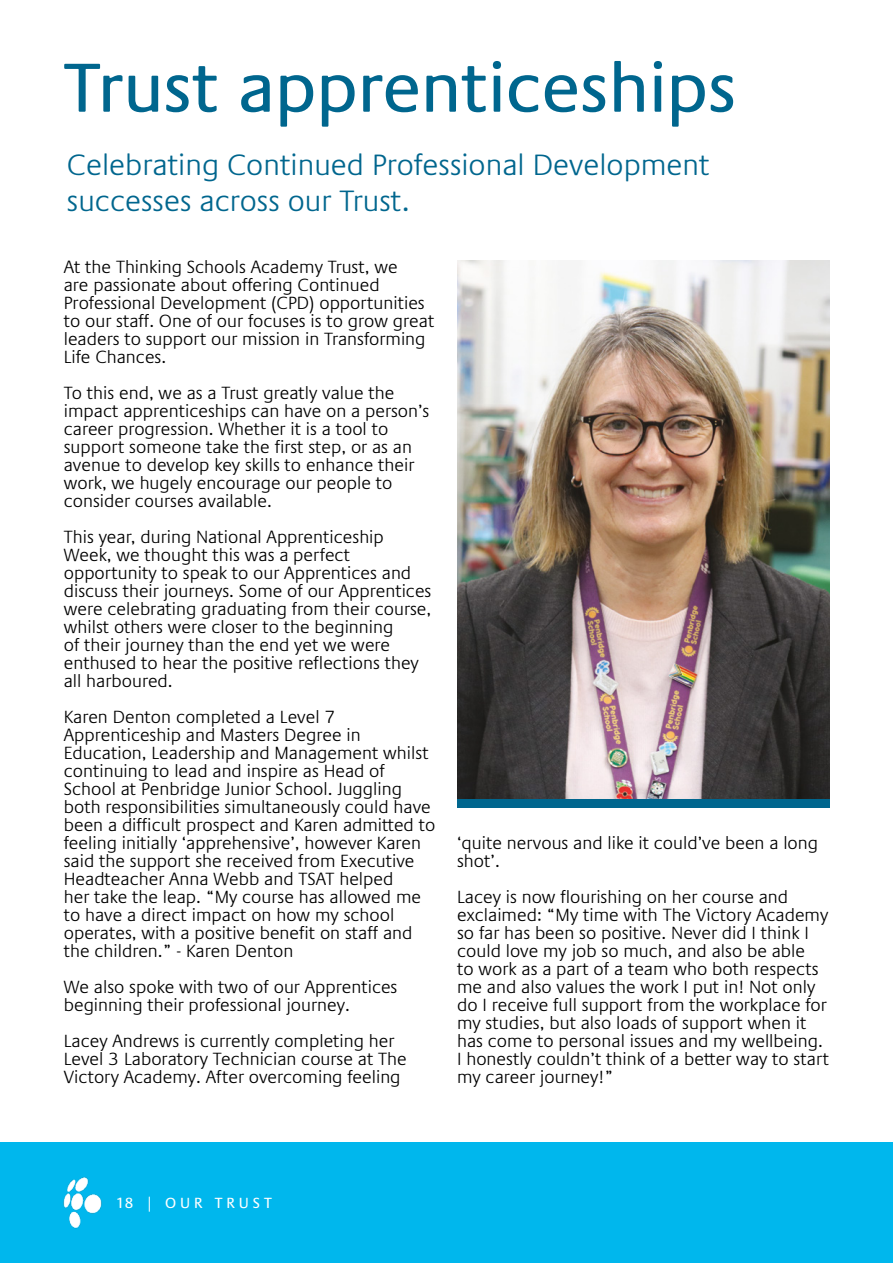
<style>
.page{position:relative;width:893px;height:1263px;background:#fff}
.page>*{position:absolute;margin:0;border:0;box-sizing:border-box;transform-origin:0 0}
.t1{font:70.5px "Praxis LT Pro";color:#00668e}
.t2{font:300 30px/36px "Praxis LT Pro";color:#00668e}
.t3{font:300 18px/18px "Praxis LT Pro";color:#000}
.t4{font:15px "Praxis LT Pro";color:#fff}
</style>
<div class="page">
<div style="left:0;top:1143px;width:893px;height:120px;background:#00b7ed"></div>
<img style="left:63px;top:1177px;width:39px;height:52px">
<img style="left:457px;top:260px;width:372px;height:539px">
<div style="left:457px;top:799px;width:372px;height:9px;background:#00668e"></div>
<h1 class="t1" style="left:64px;top:47px;width:674px">Trust apprenticeships</h1>
<h2 class="t2" style="left:67px;top:147px;width:644px">Celebrating Continued Professional Development successes across our Trust.</h2>
<p class="t3" style="left:64px;top:258px;width:372px">At the Thinking Schools Academy Trust, we<br>are passionate about offering Continued Professional Development (CPD) opportunities to our staff. One of our focuses is to grow great leaders to support our mission in Transforming Life Chances.</p>
<p class="t3" style="left:64px;top:384px;width:367px">To this end, we as a Trust greatly value the impact apprenticeships can have on a person’s career progression. Whether it is a tool to support someone take the first step, or as an avenue to develop key skills to enhance their work, we hugely encourage our people to consider courses available.</p>
<p class="t3" style="left:64px;top:528px;width:369px">This year, during National Apprenticeship Week, we thought this was a perfect opportunity to speak to our Apprentices and discuss their journeys. Some of our Apprentices were celebrating graduating from their course, whilst others were closer to the beginning<br>of their journey than the end yet we were enthused to hear the positive reflections they all harboured.</p>
<p class="t3" style="left:64px;top:708px;width:373px">Karen Denton completed a Level 7<br>Apprenticeship and Masters Degree in Education, Leadership and Management whilst continuing to lead and inspire as Head of School at Penbridge Junior School. Juggling both responsibilities simultaneously could have been a difficult prospect and Karen admitted to feeling initially ‘apprehensive’, however Karen said the support she received from Executive Headteacher Anna Webb and TSAT helped<br>her take the leap. “My course has allowed me to have a direct impact on how my school operates, with a positive benefit on staff and the children.” - Karen Denton</p>
<p class="t3" style="left:64px;top:978px;width:335px">We also spoke with two of our Apprentices beginning their professional journey.</p>
<p class="t3" style="left:64px;top:1032px;width:344px">Lacey Andrews is currently completing her<br>Level 3 Laboratory Technician course at The<br>Victory Academy. After overcoming feeling</p>
<p class="t3" style="left:457px;top:834px;width:363px">‘quite nervous and like it could’ve been a long shot’.</p>
<p class="t3" style="left:457px;top:888px;width:373px">Lacey is now flourishing on her course and exclaimed: “My time with The Victory Academy so far has been so positive. Never did I think I could love my job so much, and also be able<br>to work as a part of a team who both respects me and also values the work I put in! Not only do I receive full support from the workplace for my studies, but also loads of support when it has come to personal issues and my wellbeing.<br>I honestly couldn’t think of a better way to start my career journey!”</p>
<p class="t4" style="left:115px;top:1194px;width:158px">18 | O U R T R U S T</p>
</div>
